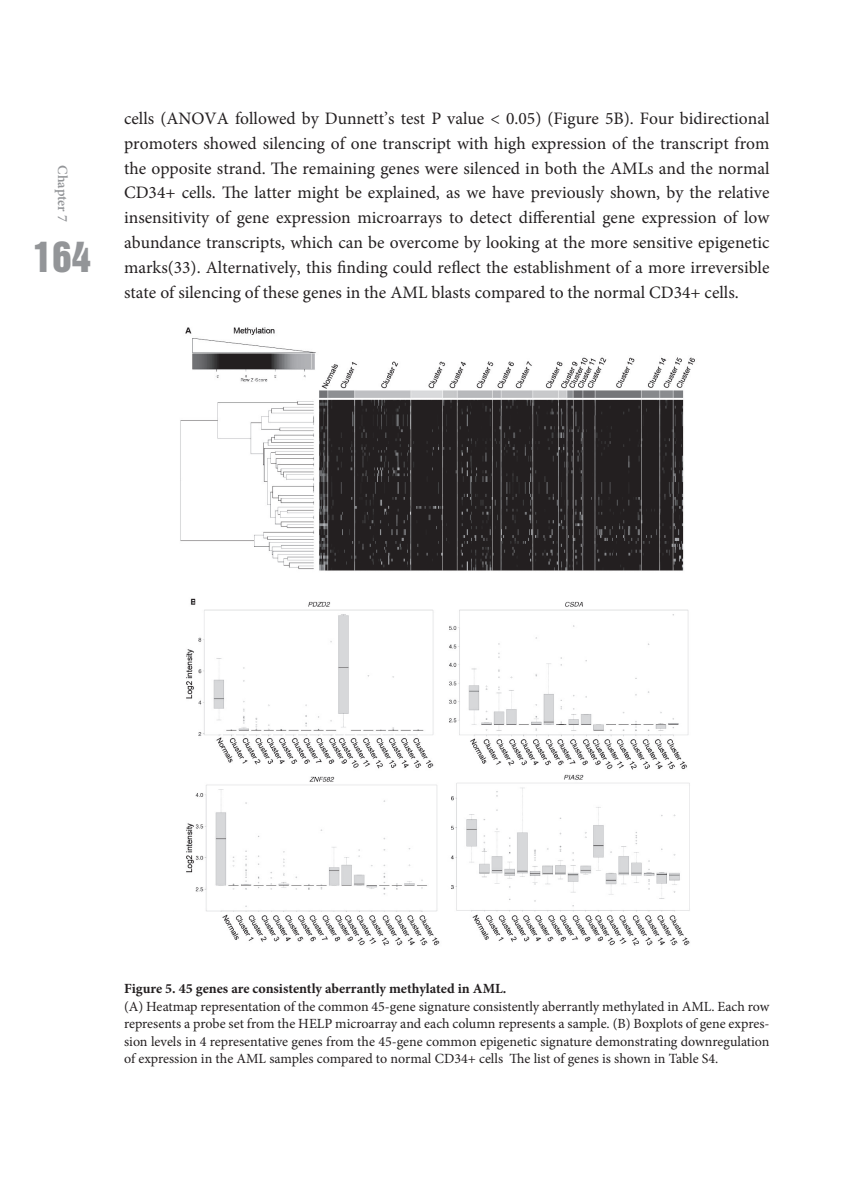
<style>
.page{position:relative;width:844px;height:1191px;background:#fff}
.page>*{position:absolute;margin:0;border:0;box-sizing:border-box;transform-origin:0 0}
.t1{font:38.5px "Helvetica Inserat LT";color:#939598}
.t2{font:17.5px/24.8px "Minion Pro";color:#231f20;text-align:justify}
.t3{font:14px/17.5px "Minion Pro";color:#231f20;text-align:justify}
.t4{font:700 14px "Minion Pro";color:#231f20}
.t5{font:600 14px "Minion Pro";letter-spacing:-.005em;color:#939598}
</style>
<div class="page">
<img style="left:180px;top:327px;width:515px;height:619px">
<p class="t5" style="left:68px;top:165px;width:58px;rotate:90deg">Chapter 7</p>
<h1 class="t1" style="left:33px;top:240px;width:59px">164</h1>
<p class="t2" style="left:124px;top:107px;width:646px">cells (ANOVA followed by Dunnett’s test P value &lt; 0.05) (Figure 5B). Four bidirectional promoters showed silencing of one transcript with high expression of the transcript from the opposite strand. The remaining genes were silenced in both the AMLs and the normal CD34+ cells. The latter might be explained, as we have previously shown, by the relative insensitivity of gene expression microarrays to detect differential gene expression of low abundance transcripts, which can be overcome by looking at the more sensitive epigenetic marks(33). Alternatively, this finding could reflect the establishment of a more irreversible state of silencing of these genes in the AML blasts compared to the normal CD34+ cells.</p>
<p class="t4" style="left:124px;top:983px;width:384px">Figure 5. 45 genes are consistently aberrantly methylated in AML.</p>
<p class="t3" style="left:124px;top:998px;width:646px">(A) Heatmap representation of the common 45-gene signature consistently aberrantly methylated in AML. Each row represents a probe set from the HELP microarray and each column represents a sample. (B) Boxplots of gene expres&shy;sion levels in 4 representative genes from the 45-gene common epigenetic signature demonstrating downregulation of expression in the AML samples compared to normal CD34+ cells The list of genes is shown in Table S4.</p>
</div>
